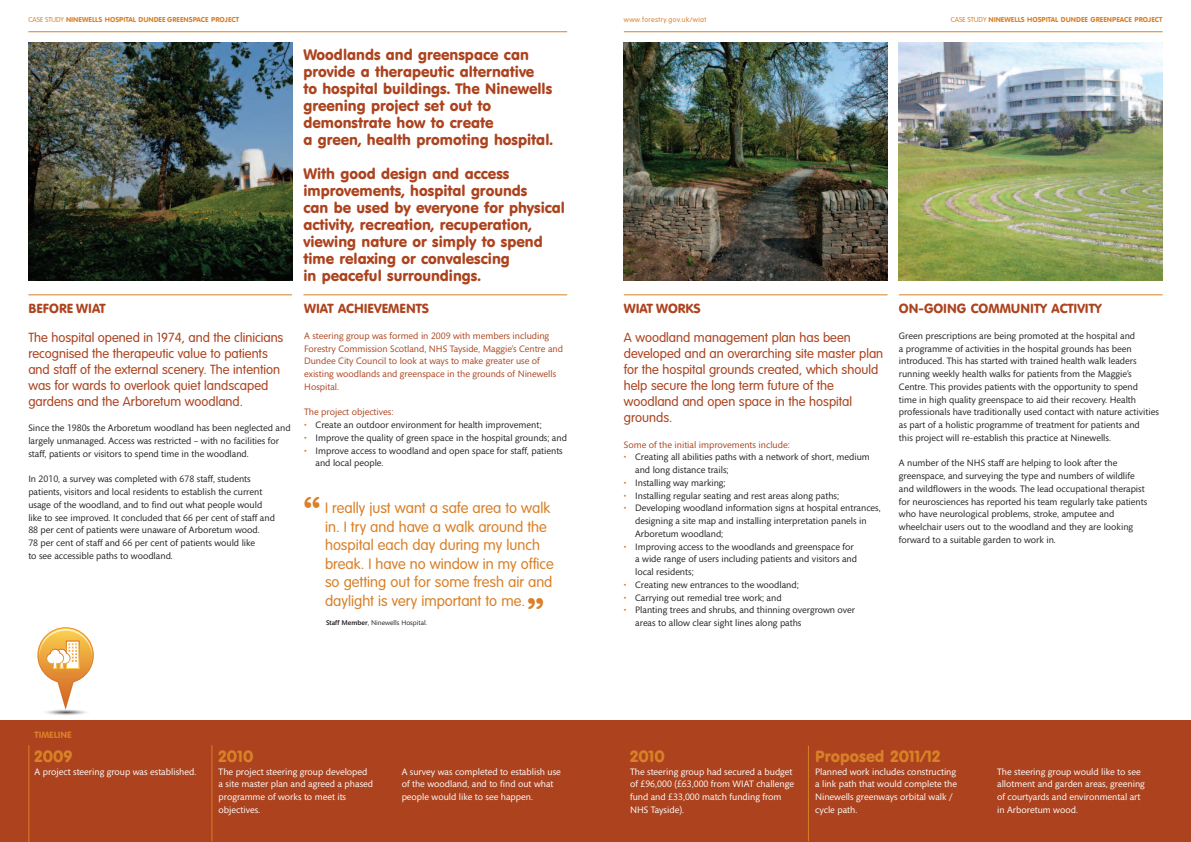
<style>
.page{position:relative;width:1191px;height:842px;background:#fff}
.page>*{position:absolute;margin:0;border:0;box-sizing:border-box;transform-origin:0 0}
.t1{font:37px "VAG Rounded BT";color:#d98028}
.t2{font:16px "VAG Rounded BT";color:#d98028}
.t3{font:15px/17px "VAG Rounded BT";color:#ac431e}
.t4{font:300 14.8px/18.5px "VAG Rounded";color:#d98028}
.t5{font:300 13px/16px "VAG Rounded";color:#ac431e}
.t6{font:13px "VAG Rounded BT";color:#ac431e}
.t7{font:9.5px/12.8px "Mundo Sans";color:#231f20}
.t8{font:9.5px/12.8px "Mundo Sans";color:#fff}
.t9{font:9.5px/12.8px "Mundo Sans";color:#ac431e}
.t10{font:9px "VAG Rounded BT";color:#d98028}
.t11{font:7px "VAG Rounded BT";color:#d98028}
.t12{font:7px "Mundo Sans";color:#231f20}
.t13{font:300 7px "VAG Rounded";letter-spacing:.055em;color:#d98028}
.s1{font-family:"VAG Rounded";font-weight:300}
.s2{color:#d98028}
.s3{font-weight:500}
</style>
<div class="page">
<div style="left:0;top:720px;width:1191px;height:122px;background:#ac431e"></div>
<hr style="left:28px;top:31px;width:539px;height:1px;background:#d98028">
<img style="left:28px;top:43px;width:264px;height:238px">
<hr style="left:28px;top:295px;width:264px;height:1px;background:#d98028">
<hr style="left:303px;top:295px;width:264px;height:1px;background:#d98028">
<hr style="left:28px;top:745px;width:1px;height:97px;background:#d98028">
<hr style="left:624px;top:31px;width:538px;height:1px;background:#d98028">
<img style="left:899px;top:43px;width:263px;height:238px">
<img style="left:624px;top:43px;width:263px;height:238px">
<hr style="left:624px;top:295px;width:263px;height:1px;background:#d98028">
<hr style="left:899px;top:295px;width:263px;height:1px;background:#d98028">
<svg style="left:37px;top:708px;width:57px;height:8px"></svg>
<svg style="left:37px;top:627px;width:57px;height:55px"></svg>
<hr style="left:211px;top:745px;width:1px;height:96px;background:#d98028">
<hr style="left:808px;top:746px;width:1px;height:95px;background:#d98028">
<p class="t11" style="left:28px;top:17px;width:212px"><span class="s1">CASE STUDY</span> NINEWELLS HOSPITAL DUNDEE GREENSPACE PROJECT</p>
<h3 class="t6" style="left:28px;top:303px;width:79px">BEFORE WIAT</h3>
<h3 class="t5" style="left:28px;top:330px;width:256px">The hospital opened in 1974, and the clinicians recognised the therapeutic value to patients and staff of the external scenery. The intention was for wards to overlook quiet landscaped gardens and the Arboretum woodland.</h3>
<p class="t7" style="left:28px;top:423px;width:264px">Since the 1980s the Arboretum woodland has been neglected and largely unmanaged. Access was restricted – with no facilities for staff, patients or visitors to spend time in the woodland.</p>
<p class="t7" style="left:28px;top:474px;width:248px">In 2010, a survey was completed with 678 staff, students patients, visitors and local residents to establish the current usage of the woodland, and to find out what people would like to see improved. It concluded that 66 per cent of staff and 88 per cent of patients were unaware of Arboretum wood.<br>78 per cent of staff and 66 per cent of patients would like<br>to see accessible paths to woodland.</p>
<h3 class="t3" style="left:303px;top:47px;width:251px">Woodlands and greenspace can provide a therapeutic alternative<br>to hospital buildings. The Ninewells greening project set out to demonstrate how to create<br>a green, health promoting hospital.</h3>
<h3 class="t3" style="left:303px;top:166px;width:263px">With good design and access improvements, hospital grounds<br>can be used by everyone for physical activity, recreation, recuperation, viewing nature or simply to spend time relaxing or convalescing<br>in peaceful surroundings.</h3>
<h3 class="t6" style="left:304px;top:303px;width:126px">WIAT ACHIEVEMENTS</h3>
<p class="t9" style="left:304px;top:330px;width:260px">A steering group was formed in 2009 with members including Forestry Commission Scotland, NHS Tayside, Maggie’s Centre and Dundee City Council to look at ways to make greater use of existing woodlands and greenspace in the grounds of Ninewells Hospital.</p>
<p class="t9" style="left:304px;top:407px;width:91px">The project objectives:</p>
<p class="t7" style="left:304px;top:419px;width:239px"><span class="s2">•</span> Create an outdoor environment for health improvement;</p>
<p class="t7" style="left:304px;top:432px;width:264px"><span class="s2">•</span> Improve the quality of green space in the hospital grounds; and</p>
<p class="t7" style="left:315px;top:445px;width:249px;text-indent:-11px"><span class="s2">•</span> Improve access to woodland and open space for staff, patients and local people.</p>
<h1 class="t1" style="left:303px;top:495px;width:18px">“</h1>
<h3 class="t4" style="left:325px;top:500px;width:230px">I really just want a safe area to walk in. I try and have a walk around the hospital each day during my lunch break. I have no window in my office so getting out for some fresh air and daylight is very important to me.</h3>
<h1 class="t1" style="left:527px;top:596px;width:18px">”</h1>
<p class="t12" style="left:326px;top:620px;width:102px"><span class="s3">Staff Member</span>, Ninewells Hospital.</p>
<p class="t10" style="left:35px;top:731px;width:39px">TIMELINE</p>
<h2 class="t2" style="left:35px;top:750px;width:40px">2009</h2>
<p class="t8" style="left:35px;top:766px;width:163px">A project steering group was established.</p>
<h2 class="t2" style="left:219px;top:750px;width:36px">2010</h2>
<p class="t8" style="left:219px;top:766px;width:156px">The project steering group developed a site master plan and agreed a phased programme of works to meet its objectives.</p>
<p class="t8" style="left:402px;top:766px;width:161px">A survey was completed to establish use of the woodland, and to find out what people would like to see happen.</p>
<p class="t13" style="left:624px;top:17px;width:84px">www.forestry.gov.uk/wiat</p>
<p class="t11" style="left:950px;top:17px;width:213px"><span class="s1">CASE STUDY</span> NINEWELLS HOSPITAL DUNDEE GREENPEACE PROJECT</p>
<h3 class="t6" style="left:624px;top:303px;width:78px">WIAT WORKS</h3>
<h3 class="t5" style="left:624px;top:330px;width:261px">A woodland management plan has been developed and an overarching site master plan for the hospital grounds created, which should help secure the long term future of the woodland and open space in the hospital grounds.</h3>
<p class="t9" style="left:624px;top:439px;width:167px">Some of the initial improvements include:</p>
<p class="t7" style="left:635px;top:452px;width:236px;text-indent:-11px"><span class="s2">•</span> Creating all abilities paths with a network of short, medium and long distance trails;</p>
<p class="t7" style="left:624px;top:477px;width:103px"><span class="s2">•</span> Installing way marking;</p>
<p class="t7" style="left:624px;top:490px;width:217px"><span class="s2">•</span> Installing regular seating and rest areas along paths;</p>
<p class="t7" style="left:635px;top:503px;width:247px;text-indent:-11px"><span class="s2">•</span> Developing woodland information signs at hospital entrances, designing a site map and installing interpretation panels in<br>Arboretum woodland;</p>
<p class="t7" style="left:635px;top:541px;width:223px;text-indent:-11px"><span class="s2">•</span> Improving access to the woodlands and greenspace for a wide range of users including patients and visitors and local residents;</p>
<p class="t7" style="left:624px;top:579px;width:176px"><span class="s2">•</span> Creating new entrances to the woodland;</p>
<p class="t7" style="left:624px;top:592px;width:159px"><span class="s2">•</span> Carrying out remedial tree work; and</p>
<p class="t7" style="left:635px;top:605px;width:221px;text-indent:-11px"><span class="s2">•</span> Planting trees and shrubs, and thinning overgrown over areas to allow clear sight lines along paths</p>
<h3 class="t6" style="left:899px;top:303px;width:204px">ON-GOING COMMUNITY ACTIVITY</h3>
<p class="t7" style="left:899px;top:330px;width:261px">Green prescriptions are being promoted at the hospital and<br>a programme of activities in the hospital grounds has been introduced. This has started with trained health walk leaders running weekly health walks for patients from the Maggie’s Centre. This provides patients with the opportunity to spend<br>time in high quality greenspace to aid their recovery. Health professionals have traditionally used contact with nature activities as part of a holistic programme of treatment for patients and<br>this project will re-establish this practice at Ninewells.</p>
<p class="t7" style="left:899px;top:458px;width:250px">A number of the NHS staff are helping to look after the greenspace, and surveying the type and numbers of wildlife and wildflowers in the woods. The lead occupational therapist for neurosciences has reported his team regularly take patients who have neurological problems, stroke, amputee and wheelchair users out to the woodland and they are looking forward to a suitable garden to work in.</p>
<h2 class="t2" style="left:630px;top:750px;width:36px">2010</h2>
<p class="t8" style="left:630px;top:766px;width:165px">The steering group had secured a budget of £96,000 (£63,000 from WIAT challenge fund and £33,000 match funding from<br>NHS Tayside).</p>
<h2 class="t2" style="left:815px;top:750px;width:127px">Proposed 2011/12</h2>
<p class="t8" style="left:815px;top:766px;width:143px">Planned work includes constructing a link path that would complete the<br>Ninewells greenways orbital walk / cycle path.</p>
<p class="t8" style="left:997px;top:766px;width:149px">The steering group would like to see allotment and garden areas, greening of courtyards and environmental art in Arboretum wood.</p>
</div>
